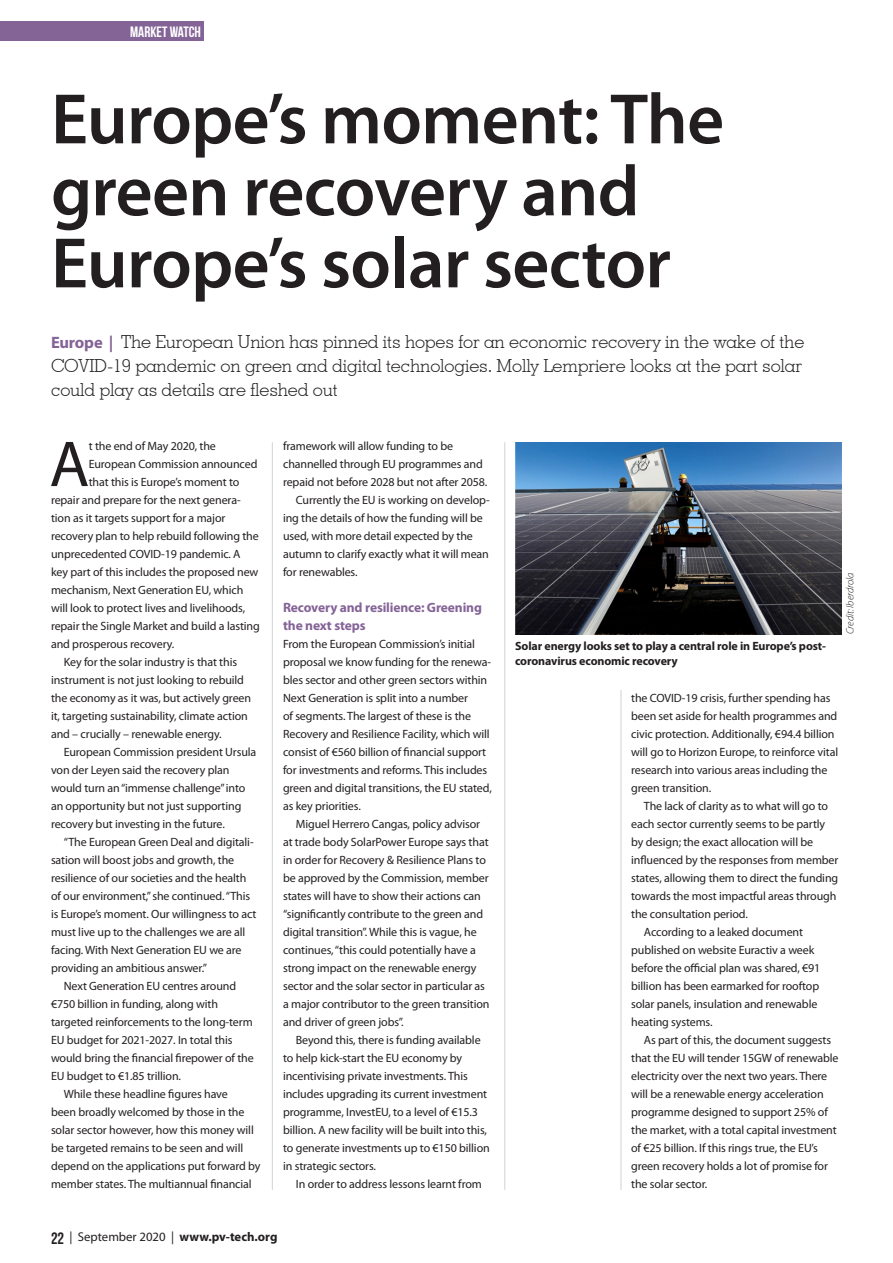
<style>
.page{position:relative;width:893px;height:1263px;background:#fff}
.page>*{position:absolute;margin:0;border:0;box-sizing:border-box;transform-origin:0 0}
.Headline{font:600 72px/72px "Myriad Pro";letter-spacing:-.01em;color:#231f20}
.Drop_cap_first_para{font:65.4px "Myriad Pro";color:#231f20}
.Standfirst{font:300 18px/24px "Geometric Slab 703 BT";letter-spacing:-.01em;color:#231f20;text-align:justify}
.t1{font:15px "Bebas Neue";color:#fff}
.Subhead{font:700 13.5px/18px "Myriad Pro";letter-spacing:-.01em;color:#846397}
.t2{font:12.75px "Myriad Pro";color:#231f20}
.Body_indent{font:12px/18px "Myriad Pro";letter-spacing:-.01em;color:#231f20}
.Drop_cap_first_para-2{font:12px "Myriad Pro";letter-spacing:-.01em;color:#231f20}
.Body_no_indent{font:12px/18px "Myriad Pro";letter-spacing:-.01em;color:#231f20}
.t3{font:700 12px/14.4px "Myriad Pro";letter-spacing:-.01em;color:#231f20}
.Credit{font:italic 300 10.5px "Myriad Pro";letter-spacing:-.01em;color:#231f20}
.s1{font-family:"Myriad Pro";font-weight:700;font-size:16.5px;color:#846397}
.s2{font-family:"Bebas Neue";font-size:16.5px}
.s3{font-weight:700}
</style>
<div class="page">
<div style="left:0;top:21px;width:204px;height:20px;background:#846397"></div>
<hr style="left:272px;top:442px;width:1px;height:748px;background:#d1d2d4">
<hr style="left:504px;top:442px;width:1px;height:748px;background:#d1d2d4">
<hr style="left:621px;top:690px;width:1px;height:500px;background:#d1d2d4">
<img style="left:515px;top:442px;width:327px;height:192px">
<p class="t1" style="left:130px;top:23px;width:72px">MARKET WATCH</p>
<p class="Headline" style="left:51px;top:81px;width:675px">Europe’s moment: The green recovery and<br>Europe’s solar sector</p>
<p class="Standfirst" style="left:51px;top:329px;width:755px"><span class="s1">Europe |</span> The European Union has pinned its hopes for an economic recovery in the wake of the COVID-19 pandemic on green and digital technologies. Molly Lempriere looks at the part solar could play as details are fleshed out</p>
<p class="Drop_cap_first_para" style="left:49px;top:424px;width:42px">A</p>
<p class="Drop_cap_first_para-2" style="left:89px;top:439px;width:129px">t the end of May 2020, the</p>
<p class="Drop_cap_first_para-2" style="left:89px;top:457px;width:170px">European Commission announced</p>
<p class="Drop_cap_first_para-2" style="left:89px;top:475px;width:152px">that this is Europe’s moment to</p>
<p class="Drop_cap_first_para-2" style="left:51px;top:493px;width:191px">repair and prepare for the next genera-</p>
<p class="Drop_cap_first_para-2" style="left:51px;top:511px;width:176px">tion as it targets support for a major</p>
<p class="Drop_cap_first_para-2" style="left:51px;top:529px;width:209px">recovery plan to help rebuild following the</p>
<p class="Drop_cap_first_para-2" style="left:51px;top:547px;width:191px">unprecedented COVID-19 pandemic. A</p>
<p class="Drop_cap_first_para-2" style="left:51px;top:565px;width:209px">key part of this includes the proposed new</p>
<p class="Drop_cap_first_para-2" style="left:51px;top:583px;width:194px">mechanism, Next Generation EU, which</p>
<p class="Drop_cap_first_para-2" style="left:51px;top:601px;width:196px">will look to protect lives and livelihoods,</p>
<p class="Drop_cap_first_para-2" style="left:51px;top:619px;width:210px">repair the Single Market and build a lasting</p>
<p class="Drop_cap_first_para-2" style="left:51px;top:637px;width:125px">and prosperous recovery.</p>
<p class="Body_indent" style="left:51px;top:653px;width:202px;text-indent:13px">Key for the solar industry is that this instrument is not just looking to rebuild the economy as it was, but actively green it, targeting sustainability, climate action and – crucially – renewable energy.</p>
<p class="Body_indent" style="left:51px;top:743px;width:207px;text-indent:13px">European Commission president Ursula von der Leyen said the recovery plan would turn an “immense challenge” into an opportunity but not just supporting recovery but investing in the future.</p>
<p class="Body_indent" style="left:51px;top:833px;width:207px;text-indent:13px">“The European Green Deal and digitali&shy;sation will boost jobs and growth, the resilience of our societies and the health of our environment,” she continued. “This is Europe’s moment. Our willingness to act must live up to the challenges we are all facing. With Next Generation EU we are providing an ambitious answer.”</p>
<p class="Body_indent" style="left:51px;top:977px;width:204px;text-indent:13px">Next Generation EU centres around €750 billion in funding, along with targeted reinforcements to the long-term EU budget for 2021-2027. In total this would bring the financial firepower of the EU budget to €1.85 trillion.</p>
<p class="Body_indent" style="left:51px;top:1085px;width:211px;text-indent:13px">While these headline figures have<br>been broadly welcomed by those in the solar sector however, how this money will be targeted remains to be seen and will depend on the applications put forward by member states. The multiannual financial</p>
<p class="Body_indent" style="left:283px;top:437px;width:206px">framework will allow funding to be channelled through EU programmes and repaid not before 2028 but not after 2058.</p>
<p class="Body_indent" style="left:283px;top:491px;width:208px;text-indent:13px">Currently the EU is working on develop&shy;ing the details of how the funding will be used, with more detail expected by the autumn to clarify exactly what it will mean for renewables.</p>
<p class="Subhead" style="left:283px;top:598px;width:200px">Recovery and resilience: Greening the next steps</p>
<p class="Body_no_indent" style="left:283px;top:635px;width:210px">From the European Commission’s initial proposal we know funding for the renewa&shy;bles sector and other green sectors within Next Generation is split into a number<br>of segments. The largest of these is the Recovery and Resilience Facility, which will consist of €560 billion of financial support for investments and reforms. This includes green and digital transitions, the EU stated, as key priorities.</p>
<p class="Body_indent" style="left:283px;top:815px;width:208px;text-indent:13px">Miguel Herrero Cangas, policy advisor at trade body SolarPower Europe says that in order for Recovery &amp; Resilience Plans to be approved by the Commission, member states will have to show their actions can “significantly contribute to the green and digital transition”. While this is vague, he continues, “this could potentially have a strong impact on the renewable energy sector and the solar sector in particular as a major contributor to the green transition and driver of green jobs”.</p>
<p class="Body_indent" style="left:283px;top:1031px;width:208px;text-indent:13px">Beyond this, there is funding available to help kick-start the EU economy by incentivising private investments. This includes upgrading its current investment programme, InvestEU, to a level of €15.3 billion. A new facility will be built into this, to generate investments up to €150 billion in strategic sectors.</p>
<p class="Body_indent" style="left:296px;top:1175px;width:188px">In order to address lessons learnt from</p>
<p class="t2" style="left:51px;top:1229px;width:228px"><span class="s2">22</span> | September 2020 | <span class="s3">www.pv-tech.org</span></p>
<p class="t3" style="left:515px;top:639px;width:312px">Solar energy looks set to play a central role in Europe’s post&shy;coronavirus economic recovery</p>
<p class="Credit" style="left:844px;top:634px;width:63px;rotate:-90deg">Credit: Iberdrola</p>
<p class="Body_indent" style="left:631px;top:689px;width:209px">the COVID-19 crisis, further spending has been set aside for health programmes and civic protection. Additionally, €94.4 billion will go to Horizon Europe, to reinforce vital research into various areas including the green transition.</p>
<p class="Body_indent" style="left:631px;top:797px;width:209px;text-indent:13px">The lack of clarity as to what will go to each sector currently seems to be partly by design; the exact allocation will be influenced by the responses from member states, allowing them to direct the funding towards the most impactful areas through the consultation period.</p>
<p class="Body_indent" style="left:631px;top:923px;width:191px;text-indent:13px">According to a leaked document published on website Euractiv a week before the official plan was shared, €91 billion has been earmarked for rooftop solar panels, insulation and renewable heating systems.</p>
<p class="Body_indent" style="left:631px;top:1031px;width:209px;text-indent:13px">As part of this, the document suggests that the EU will tender 15GW of renewable electricity over the next two years. There will be a renewable energy acceleration programme designed to support 25% of the market, with a total capital investment of €25 billion. If this rings true, the EU’s green recovery holds a lot of promise for the solar sector.</p>
</div>
